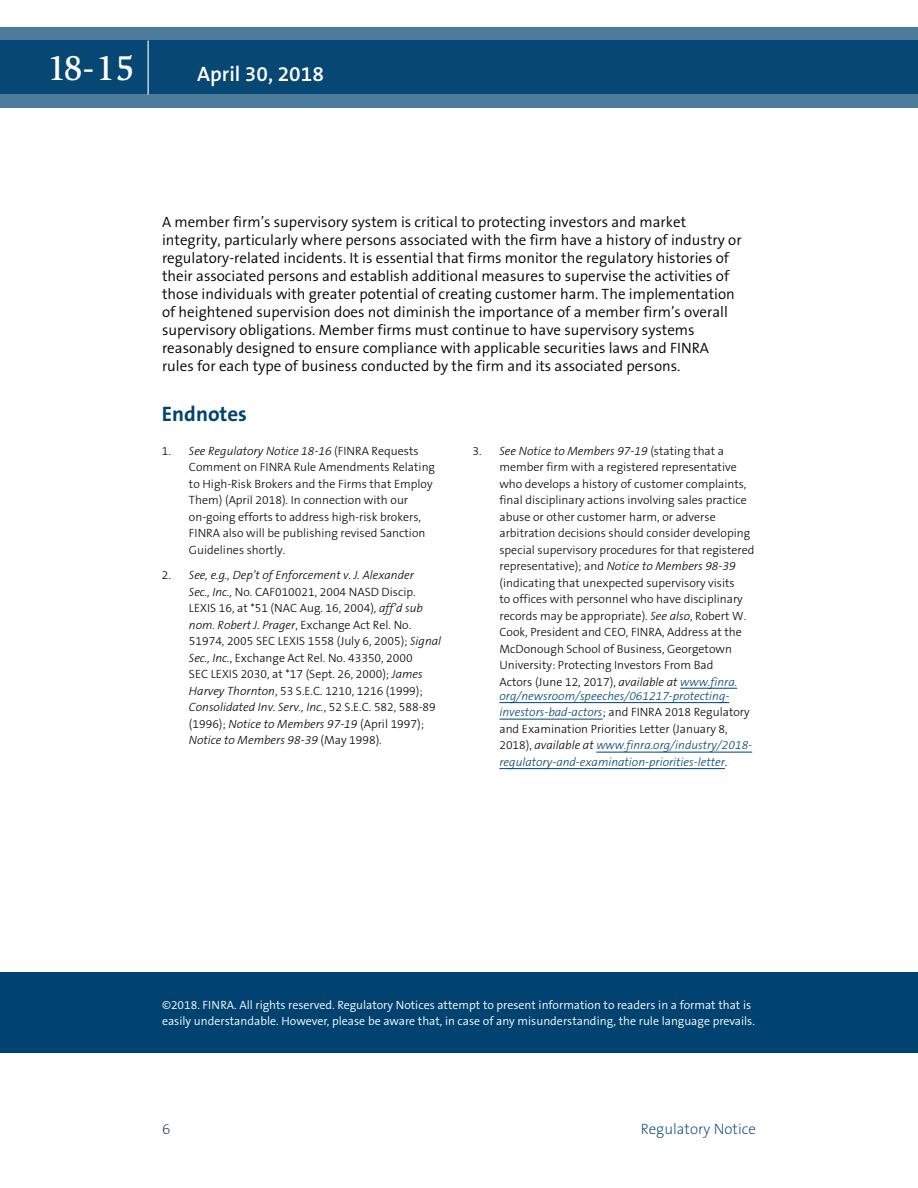
<style>
.page{position:relative;width:918px;height:1188px;background:#fff}
.page>*{position:absolute;margin:0;border:0;box-sizing:border-box;transform-origin:0 0}
.t1{font:500 36px "Slimbach LT";color:#fff}
.t2{font:600 21px "The Sans B6";color:#fff}
.t3{font:700 21px "The Sans B7";color:#004270}
.t4{font:300 15px/18px "The Sans B4";color:#000}
.t5{font:200 15px "The Sans B2";color:#004270}
.t6{font:300 12px/16.5px "The Sans B3";color:#000}
.t7{font:italic 300 12px/16.5px "The Sans B3";color:#004270}
.t8{font:300 12px/16.5px "The Sans B4";color:#fff}
.s1{font-style:italic}
.s2{font-style:italic;color:#004270}
.s3{font-style:normal;color:#000}
.s4{color:#000}
</style>
<div class="page">
<hr style="left:680px;top:688px;width:57px;height:1px;background:#004270">
<hr style="left:499px;top:702px;width:230px;height:1px;background:#004270">
<hr style="left:499px;top:719px;width:104px;height:1px;background:#004270">
<hr style="left:596px;top:752px;width:156px;height:1px;background:#004270">
<hr style="left:499px;top:768px;width:226px;height:1px;background:#004270">
<div style="left:0;top:972px;width:918px;height:81px;background:#004270"></div>
<svg style="left:0;top:27px;width:918px;height:81px;background:#1e5881"></svg>
<hr style="left:148px;top:40px;width:1px;height:54px;background:#fff">
<h1 class="t1" style="left:47px;top:46px;width:89px">18-15</h1>
<h2 class="t2" style="left:197px;top:62px;width:128px">April 30, 2018</h2>
<p class="t4" style="left:162px;top:213px;width:581px">A member firm’s supervisory system is critical to protecting investors and market integrity, particularly where persons associated with the firm have a history of industry or regulatory-related incidents. It is essential that firms monitor the regulatory histories of their associated persons and establish additional measures to supervise the activities of those individuals with greater potential of creating customer harm. The implementation of heightened supervision does not diminish the importance of a member firm’s overall supervisory obligations. Member firms must continue to have supervisory systems reasonably designed to ensure compliance with applicable securities laws and FINRA rules for each type of business conducted by the firm and its associated persons.</p>
<h2 class="t3" style="left:162px;top:402px;width:87px">Endnotes</h2>
<p class="t6" style="left:189px;top:443px;width:248px;text-indent:-27px">1. <span class="s1">See Regulatory Notice 18-16</span> (FINRA Requests Comment on FINRA Rule Amendments Relating to High-Risk Brokers and the Firms that Employ Them) (April 2018). In connection with our on-going efforts to address high-risk brokers, FINRA also will be publishing revised Sanction Guidelines shortly.</p>
<p class="t6" style="left:189px;top:567px;width:254px;text-indent:-27px">2. <span class="s1">See, e.g., Dep’t of Enforcement v. J. Alexander<br>Sec., Inc.,</span> No. CAF010021, 2004 NASD Discip.<br>LEXIS 16, at *51 (NAC Aug. 16, 2004), <span class="s1">aff’d sub nom. Robert J. Prager</span>, Exchange Act Rel. No.<br>51974, 2005 SEC LEXIS 1558 (July 6, 2005); <span class="s1">Signal Sec., Inc.</span>, Exchange Act Rel. No. 43350, 2000<br>SEC LEXIS 2030, at *17 (Sept. 26, 2000); <span class="s1">James Harvey Thornton</span>, 53 S.E.C. 1210, 1216 (1999); <span class="s1">Consolidated Inv. Serv., Inc.</span>, 52 S.E.C. 582, 588-89 (1996); <span class="s1">Notice to Members 97-19</span> (April 1997); <span class="s1">Notice to Members 98-39</span> (May 1998).</p>
<p class="t6" style="left:499px;top:443px;width:257px;text-indent:-27px">3. <span class="s1">See Notice to Members 97-19</span> (stating that a member firm with a registered representative who develops a history of customer complaints, final disciplinary actions involving sales practice abuse or other customer harm, or adverse arbitration decisions should consider developing special supervisory procedures for that registered representative); and <span class="s1">Notice to Members 98-39 </span>(indicating that unexpected supervisory visits<br>to offices with personnel who have disciplinary records may be appropriate). <span class="s1">See also</span>, Robert W.<br>Cook, President and CEO, FINRA, Address at the McDonough School of Business, Georgetown University: Protecting Investors From Bad<br>Actors (June 12, 2017), <span class="s1">available at</span> <span class="s2">www.finra.</span></p>
<p class="t7" style="left:499px;top:688px;width:254px">org/newsroom/speeches/061217-protecting&shy;investors-bad-actors<span class="s3">; and FINRA 2018 Regulatory and Examination Priorities Letter (January 8, 2018),</span> <span class="s4">available at</span> www.finra.org/industry/2018- regulatory-and-examination-priorities-letter<span class="s3">.</span></p>
<p class="t8" style="left:162px;top:997px;width:594px">©2018. FINRA. All rights reserved. Regulatory Notices attempt to present information to readers in a format that is easily understandable. However, please be aware that, in case of any misunderstanding, the rule language prevails.</p>
<p class="t5" style="left:162px;top:1121px;width:10px">6</p>
<p class="t5" style="left:641px;top:1121px;width:117px">Regulatory Notice</p>
</div>
